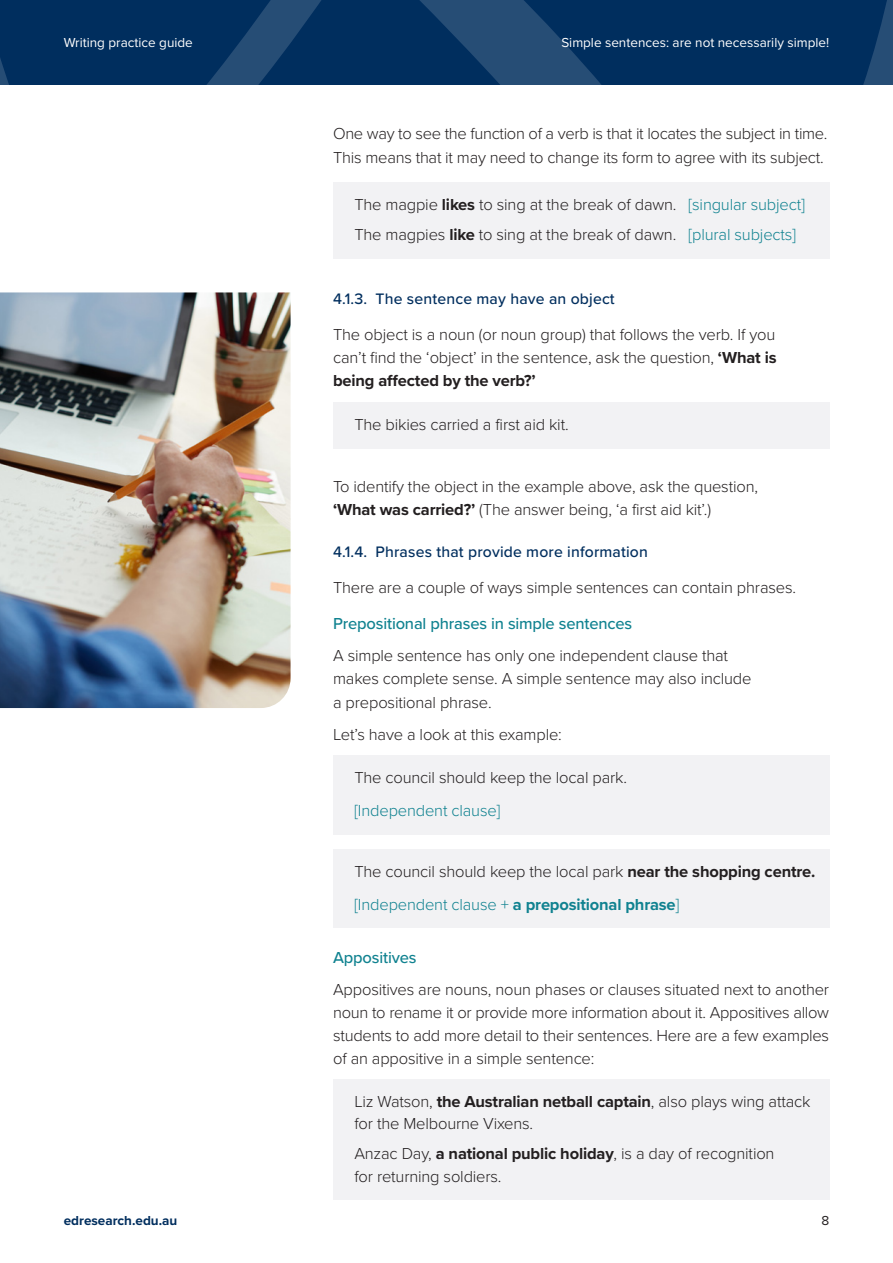
<style>
.page{position:relative;width:893px;height:1263px;background:#fff}
.page>*{position:absolute;margin:0;border:0;box-sizing:border-box;transform-origin:0 0}
.Normal_Example{font:300 16.5px/23.2px "Proxima Nova";letter-spacing:-.01em;color:#231f20}
.Normal_Example_follo{font:300 16.5px "Proxima Nova";letter-spacing:-.01em;color:#231f20}
.Normal_explainer{font:300 16.5px "Proxima Nova";letter-spacing:-.01em;color:#108290}
.H4{font:500 16.5px "Proxima Nova";letter-spacing:-.01em;color:#108290}
.H3_-_List{font:500 15.75px "Proxima Nova";letter-spacing:.01em;color:#002e5e}
.t1{font:13.5px "Proxima Nova";color:#fff}
.t2{font:700 13.5px "Proxima Nova";color:#002e5e}
.t3{font:13.5px "Proxima Nova";color:#231f20}
.s1{font-weight:700}
.s2{color:#108290}
</style>
<div class="page">
<svg style="left:0;top:0;width:893px;height:85px;background:#073462"></svg>
<div style="left:333px;top:182px;width:496px;height:46px;background:#f2f2f4"></div>
<div style="left:333px;top:212px;width:496px;height:47px;background:#f2f2f4"></div>
<div style="left:333px;top:402px;width:496px;height:47px;background:#f2f2f4"></div>
<div style="left:333px;top:755px;width:496px;height:47px;background:#f2f2f4"></div>
<div style="left:333px;top:795px;width:496px;height:39px;background:#f2f2f4"></div>
<div style="left:333px;top:849px;width:496px;height:46px;background:#f2f2f4"></div>
<div style="left:333px;top:888px;width:496px;height:40px;background:#f2f2f4"></div>
<div style="left:333px;top:1079px;width:496px;height:69px;background:#f2f2f4"></div>
<div style="left:333px;top:1131px;width:496px;height:69px;background:#f2f2f4"></div>
<img style="left:0;top:292px;width:291px;height:416px">
<p class="t1" style="left:64px;top:32px;width:131px">Writing practice guide</p>
<p class="t1" style="left:561px;top:32px;width:269px">Simple sentences: are not necessarily simple!</p>
<p class="Normal_Example" style="left:333px;top:120px;width:496px;line-height:24px">One way to see the function of a verb is that it locates the subject in time.<br>This means that it may need to change its form to agree with its subject.</p>
<p class="Normal_Example" style="left:354px;top:192px;width:452px">The magpie <span class="s1">likes</span> to sing at the break of dawn. <span class="s2">[singular subject]</span></p>
<p class="Normal_Example" style="left:354px;top:222px;width:443px">The magpies <span class="s1">like</span> to sing at the break of dawn. <span class="s2">[plural subjects]</span></p>
<h5 class="H3_-_List" style="left:333px;top:287px;width:283px">4.1.3. The sentence may have an object</h5>
<p class="Normal_Example" style="left:333px;top:322px;width:445px;text-align:justify">The object is a noun (or noun group) that follows the verb. If you can’t find the ‘object’ in the sentence, ask the question, <span class="s1">‘What is being affected by the verb?’</span></p>
<p class="Normal_Example" style="left:354px;top:412px;width:216px">The bikies carried a first aid kit.</p>
<p class="Normal_Example" style="left:333px;top:474px;width:426px">To identify the object in the example above, ask the question, <span class="s1">‘What was carried?’</span> (The answer being, ‘a first aid kit’.)</p>
<h5 class="H3_-_List" style="left:333px;top:540px;width:316px">4.1.4. Phrases that provide more information</h5>
<p class="Normal_Example" style="left:333px;top:575px;width:464px">There are a couple of ways simple sentences can contain phrases.</p>
<h6 class="H4" style="left:333px;top:612px;width:301px">Prepositional phrases in simple sentences</h6>
<p class="Normal_Example" style="left:333px;top:643px;width:420px">A simple sentence has only one independent clause that makes complete sense. A simple sentence may also include a prepositional phrase.</p>
<p class="Normal_Example" style="left:333px;top:721px;width:230px">Let’s have a look at this example:</p>
<p class="Normal_Example_follo" style="left:354px;top:765px;width:274px">The council should keep the local park.</p>
<p class="Normal_explainer" style="left:354px;top:798px;width:148px">[Independent clause]</p>
<p class="Normal_Example_follo" style="left:354px;top:859px;width:462px">The council should keep the local park <span class="s1">near the shopping centre.</span></p>
<p class="Normal_explainer" style="left:354px;top:892px;width:326px">[Independent clause + <span class="s1">a prepositional phrase</span>]</p>
<h6 class="H4" style="left:333px;top:945px;width:85px">Appositives</h6>
<p class="Normal_Example" style="left:333px;top:976px;width:498px;text-align:justify">Appositives are nouns, noun phases or clauses situated next to another noun to rename it or provide more information about it. Appositives allow students to add more detail to their sentences. Here are a few examples of an appositive in a simple sentence:</p>
<p class="Normal_Example" style="left:354px;top:1090px;width:458px;line-height:21.8px">Liz Watson, <span class="s1">the Australian netball captain</span>, also plays wing attack for the Melbourne Vixens.</p>
<p class="Normal_Example" style="left:354px;top:1142px;width:422px;line-height:22.5px">Anzac Day, <span class="s1">a national public holiday</span>, is a day of recognition for returning soldiers.</p>
<p class="t2" style="left:64px;top:1210px;width:115px">edresearch.edu.au</p>
<p class="t3" style="left:821px;top:1210px;width:9px">8</p>
</div>
